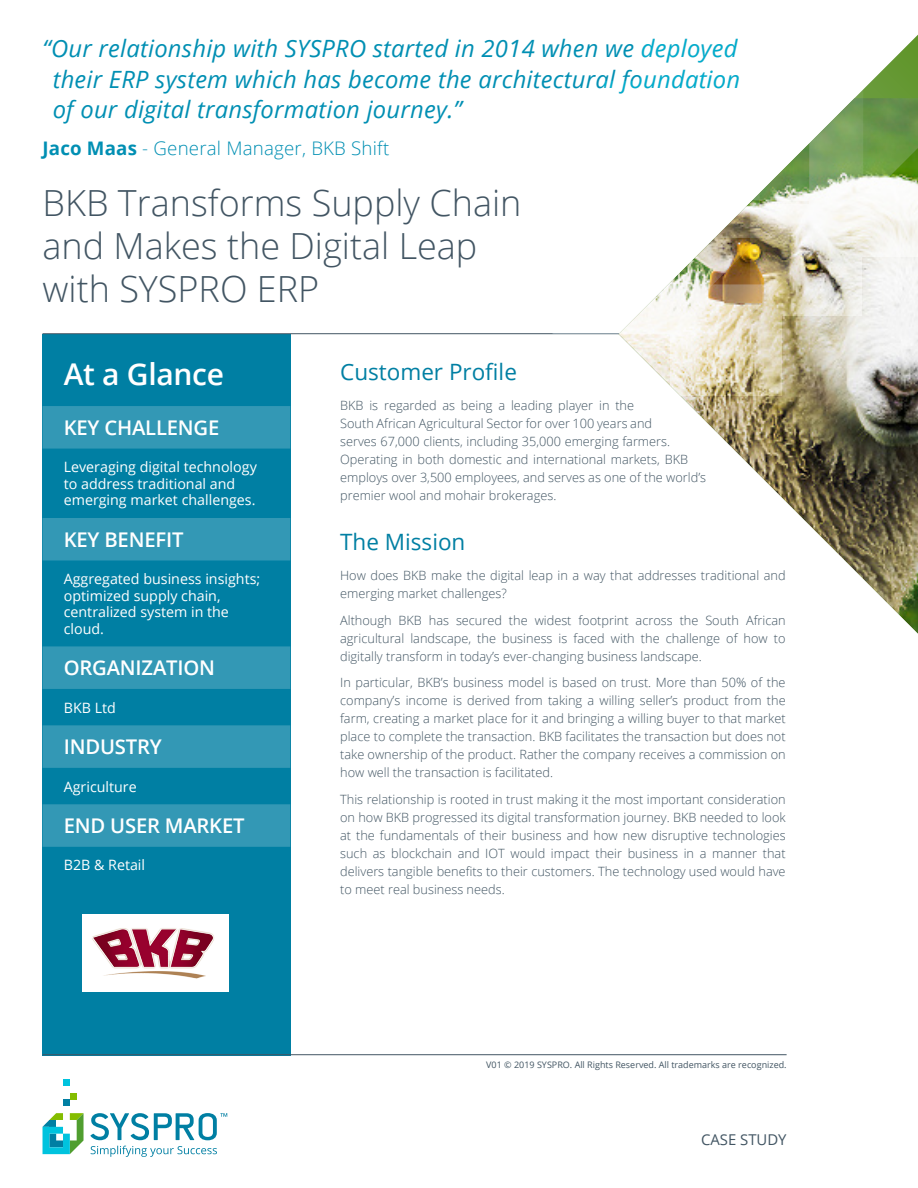
<style>
.page{position:relative;width:918px;height:1188px;background:#fff}
.page>*{position:absolute;margin:0;border:0;box-sizing:border-box;transform-origin:0 0}
.t1{font:300 36px/43.2px "Open Sans";color:#425563}
.t2{font:600 30px "Open Sans";letter-spacing:-.01em;color:#fff}
.t3{font:italic 23.85px/30.6px "Open Sans";letter-spacing:.01em;color:#008fb3;text-align:justify}
.t4{font:22.5px "Open Sans";color:#007fa3}
.t5{font:600 20.25px "Open Sans";letter-spacing:-.01em;color:#fff}
.t6{font:300 18.75px "Open Sans";letter-spacing:.01em;color:#008fb3}
.t7{font:14.85px "Open Sans";color:#425563}
.t8{font:14.25px/16.5px "Open Sans";color:#fff}
.t9{font:300 12.75px/18px "Open Sans";color:#425563;text-align:justify}
.t10{font:9px "Open Sans";color:#425563}
.s1{font-weight:700}
</style>
<div class="page">
<div style="left:63px;top:1099px;width:7px;height:7px;background:#007fa3"></div>
<div style="left:70px;top:1093px;width:7px;height:6px;background:#84bd00"></div>
<div style="left:63px;top:1079px;width:7px;height:7px;background:#00c3de"></div>
<svg style="left:43px;top:1113px;width:41px;height:41px"></svg>
<svg style="left:91px;top:1146px;width:126px;height:11px"></svg>
<svg style="left:90px;top:1113px;width:137px;height:27px"></svg>
<div style="left:43px;top:334px;width:248px;height:721px;background:#007fa3"></div>
<hr style="left:43px;top:1054px;width:744px;height:1px;background:#425563">
<hr style="left:43px;top:333px;width:593px;height:1px;background:#425563">
<svg style="left:43px;top:406px;width:247px;height:441px"></svg>
<img style="left:680px;top:396px;width:238px;height:237px">
<img style="left:553px;top:34px;width:365px;height:362px">
<svg style="left:641px;top:34px;width:222px;height:166px"></svg>
<img style="left:82px;top:914px;width:147px;height:78px">
<p class="t3" style="left:53px;top:33px;width:689px;text-indent:-10px">“Our relationship with SYSPRO started in 2014 when we deployed their ERP system which has become the architectural foundation of our digital transformation journey.”</p>
<p class="t6" style="left:43px;top:135px;width:348px"><span class="s1">Jaco Maas</span> - General Manager, BKB Shift</p>
<p class="t1" style="left:43px;top:180px;width:480px">BKB Transforms Supply Chain and Makes the Digital Leap with SYSPRO ERP</p>
<p class="t2" style="left:64px;top:353px;width:162px">At a Glance</p>
<p class="t5" style="left:64px;top:414px;width:157px">KEY CHALLENGE</p>
<p class="t8" style="left:64px;top:458px;width:195px">Leveraging digital technology to address traditional and emerging market challenges.</p>
<p class="t5" style="left:64px;top:526px;width:121px">KEY BENEFIT</p>
<p class="t8" style="left:64px;top:570px;width:198px">Aggregated business insights; optimized supply chain, centralized system in the cloud.</p>
<p class="t5" style="left:64px;top:654px;width:153px">ORGANIZATION</p>
<p class="t8" style="left:64px;top:699px;width:54px">BKB Ltd</p>
<p class="t5" style="left:64px;top:733px;width:100px">INDUSTRY</p>
<p class="t8" style="left:64px;top:778px;width:74px">Agriculture</p>
<p class="t5" style="left:64px;top:812px;width:182px">END USER MARKET</p>
<p class="t8" style="left:64px;top:857px;width:83px">B2B &amp; Retail</p>
<p class="t4" style="left:340px;top:356px;width:178px">Customer Profile</p>
<p class="t9" style="left:340px;top:396px;width:368px;text-align:left">BKB is regarded as being a leading player in the<br>South African Agricultural Sector for over 100 years and<br>serves 67,000 clients, including 35,000 emerging farmers.<br>Operating in both domestic and international markets, BKB employs over 3,500 employees, and serves as one of the world’s premier wool and mohair brokerages.</p>
<p class="t4" style="left:340px;top:526px;width:127px">The Mission</p>
<p class="t9" style="left:340px;top:566px;width:447px">How does BKB make the digital leap in a way that addresses traditional and emerging market challenges?</p>
<p class="t9" style="left:340px;top:611px;width:447px">Although BKB has secured the widest footprint across the South African agricultural landscape, the business is faced with the challenge of how to digitally transform in today’s ever-changing business landscape.</p>
<p class="t9" style="left:340px;top:673px;width:447px">In particular, BKB’s business model is based on trust. More than 50% of the company’s income is derived from taking a willing seller’s product from the farm, creating a market place for it and bringing a willing buyer to that market place to complete the transaction. BKB facilitates the transaction but does not take ownership of the product. Rather the company receives a commission on how well the transaction is facilitated.</p>
<p class="t9" style="left:340px;top:790px;width:447px">This relationship is rooted in trust making it the most important consideration on how BKB progressed its digital transformation journey. BKB needed to look at the fundamentals of their business and how new disruptive technologies such as blockchain and IOT would impact their business in a manner that delivers tangible benefits to their customers. The technology used would have to meet real business needs.</p>
<p class="t10" style="left:486px;top:1059px;width:302px">V01 © 2019 SYSPRO. All Rights Reserved. All trademarks are recognized.</p>
<p class="t7" style="left:701px;top:1130px;width:87px">CASE STUDY</p>
</div>
